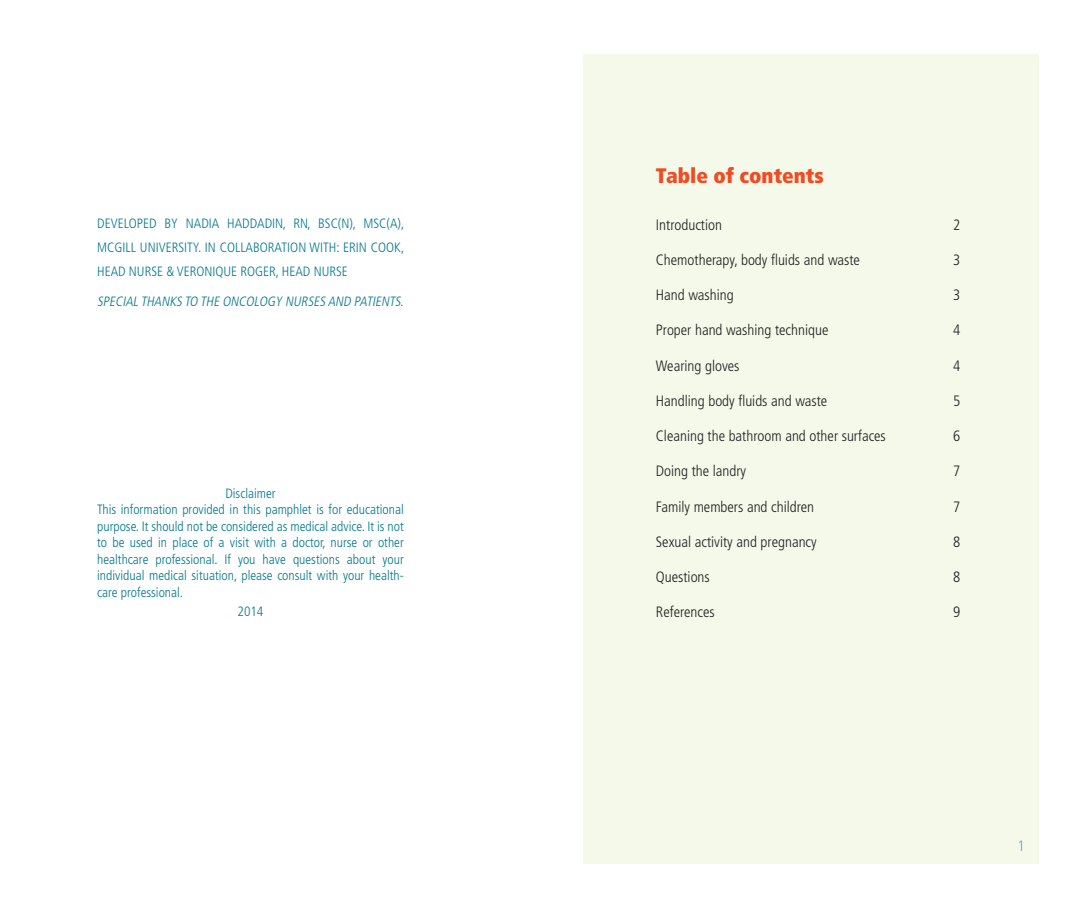
<style>
.page{position:relative;width:1080px;height:918px;background:#fff}
.page>*{position:absolute;margin:0;border:0;box-sizing:border-box;transform-origin:0 0}
.t1{font:900 condensed 21px "Frutiger";color:#f04b22}
.t2{font:300 condensed 15px "Frutiger";color:#231f20}
.t3{font:300 condensed 15px "Frutiger";color:#709bcd}
.t4{font:300 condensed 13.5px/16.5px "Frutiger";color:#00788b}
.t5{font:italic 300 condensed 13.5px "Frutiger";letter-spacing:.05em;color:#00788b}
</style>
<div class="page">
<div style="left:583px;top:54px;width:455px;height:810px;background:#f4f9e9"></div>
<p class="t4" style="left:97px;top:211px;width:309px;line-height:24px">Developed by Nadia Haddadin, RN, BSc(N), MSc(A),<br>McGi ll University. In collaboration with</p>
<p class="t4" style="left:336px;top:239px;width:14px">: Erin</p>
<p class="t4" style="left:371px;top:239px;width:35px">Cook,</p>
<p class="t4" style="left:97px;top:263px;width:115px">Head Nurse &amp; Veroniqu</p>
<p class="t4" style="left:231px;top:263px;width:91px">e Roger, Head nurs</p>
<p class="t4" style="left:342px;top:263px;width:7px">e</p>
<p class="t5" style="left:97px;top:294px;width:197px">SPECIAL THAN KS TO TH E ONCOLOGY NURS</p>
<p class="t5" style="left:313px;top:294px;width:94px">ES AND PATI ENTS.</p>
<p class="t4" style="left:97px;top:485px;width:308px;text-indent:128px">Disclaimer<br>This information provided in this pamphlet is for educational purpose. It should not be considered as medical advice. It is not to be used in place of a visit with a doctor, nurse or other healthcare professional. If you have questions about your individual medical situation, please consult with your health&shy;care professional.</p>
<p class="t4" style="left:238px;top:603px;width:27px">2014</p>
<h1 class="t1" style="left:656px;top:163px;width:169px">Table of contents</h1>
<p class="t2" style="left:656px;top:216px;width:68px">Introduction</p>
<p class="t2" style="left:953px;top:216px;width:9px">2</p>
<p class="t2" style="left:656px;top:251px;width:206px">Chemotherapy, body fluids and waste</p>
<p class="t2" style="left:953px;top:251px;width:9px">3</p>
<p class="t2" style="left:656px;top:286px;width:79px">Hand washing</p>
<p class="t2" style="left:953px;top:286px;width:9px">3</p>
<p class="t2" style="left:656px;top:322px;width:174px">Proper hand washing technique</p>
<p class="t2" style="left:953px;top:322px;width:9px">4</p>
<p class="t2" style="left:656px;top:357px;width:85px">Wearing gloves</p>
<p class="t2" style="left:953px;top:357px;width:9px">4</p>
<p class="t2" style="left:656px;top:392px;width:173px">Handling body fluids and waste</p>
<p class="t2" style="left:953px;top:392px;width:9px">5</p>
<p class="t2" style="left:656px;top:427px;width:232px">Cleaning the bathroom and other surfaces</p>
<p class="t2" style="left:953px;top:427px;width:9px">6</p>
<p class="t2" style="left:656px;top:463px;width:92px">Doing the landry</p>
<p class="t2" style="left:953px;top:463px;width:9px">7</p>
<p class="t2" style="left:656px;top:498px;width:160px">Family members and children</p>
<p class="t2" style="left:953px;top:498px;width:9px">7</p>
<p class="t2" style="left:656px;top:533px;width:162px">Sexual activity and pregnancy</p>
<p class="t2" style="left:953px;top:533px;width:9px">8</p>
<p class="t2" style="left:656px;top:568px;width:55px">Questions</p>
<p class="t2" style="left:953px;top:568px;width:9px">8</p>
<p class="t2" style="left:656px;top:604px;width:60px">References</p>
<p class="t2" style="left:953px;top:604px;width:9px">9</p>
<p class="t3" style="left:1018px;top:837px;width:9px">1</p>
</div>
